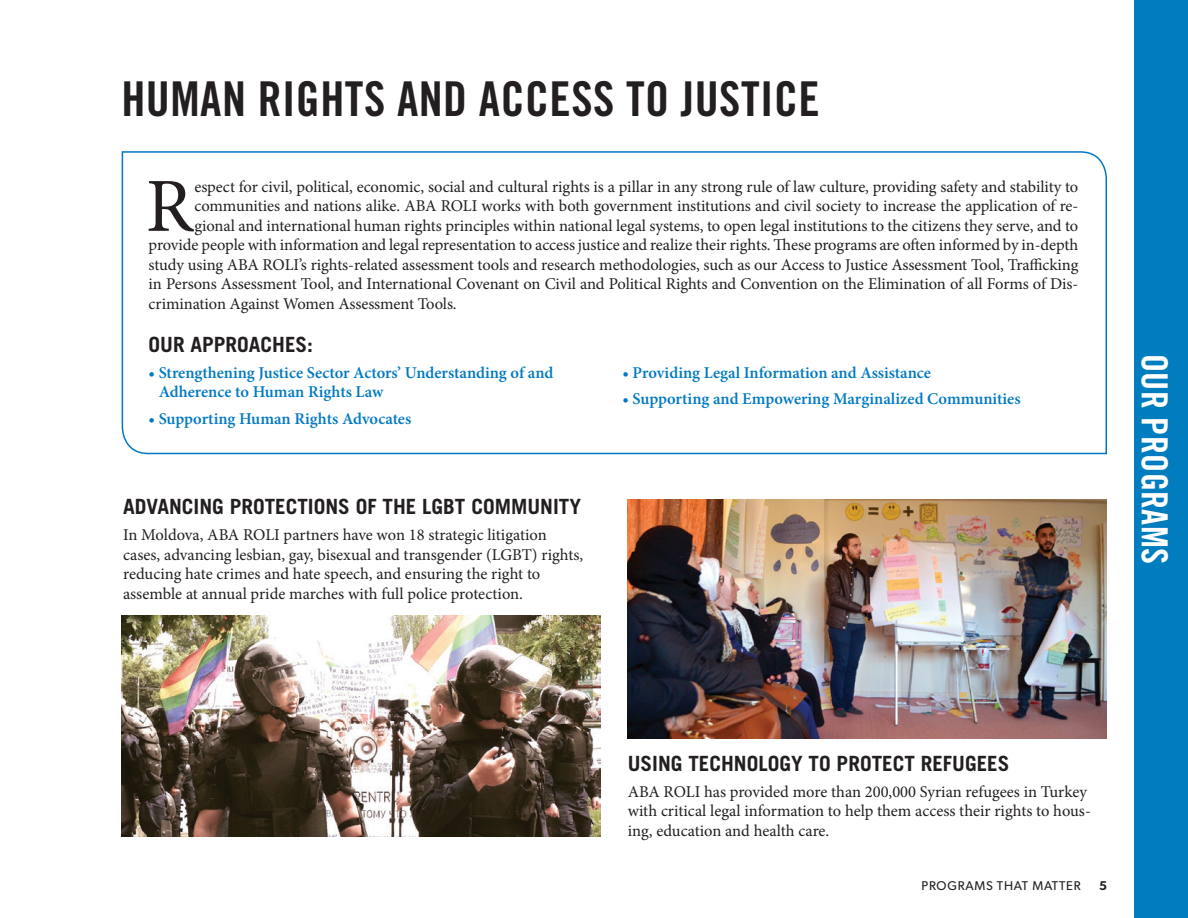
<style>
.page{position:relative;width:1188px;height:918px;background:#fff}
.page>*{position:absolute;margin:0;border:0;box-sizing:border-box;transform-origin:0 0}
.Body{font:76.5px "Minion Pro";color:#231f20}
.Main_Section_Head{font:48px "Trade Gothic LT Std Bd Cn 20";letter-spacing:.01em;color:#231f20}
.Main_Section_Head-2{font:36px "Trade Gothic LT Std Bd Cn 20";letter-spacing:.01em;color:#fff}
.Subhead{font:700 21px "Trade Gothic LT Std";color:#231f20}
.Body-2{font:16.5px/19.5px "Minion Pro";letter-spacing:-.005em;color:#231f20}
.Body-3{font:600 16.5px/19.5px "Minion Pro";color:#0079c2}
.t1{font:12.75px "Gibson";letter-spacing:.06em;color:#231f20}
.t2{font:600 12.75px "Gibson";color:#231f20}
</style>
<div class="page">
<svg style="left:121px;top:151px;width:986px;height:304px"></svg>
<img style="left:122px;top:616px;width:479px;height:221px">
<img style="left:628px;top:499px;width:479px;height:240px">
<div style="left:1134px;top:0;width:54px;height:918px;background:#007dbf"></div>
<p class="Main_Section_Head" style="left:122px;top:69px;width:700px">HUMAN RIGHTS AND ACCESS TO JUSTICE</p>
<p class="Body" style="left:146px;top:155px;width:49px">R</p>
<p class="Body-2" style="left:194px;top:177px;width:885px">espect for civil, political, economic, social and cultural rights is a pillar in any strong rule of law culture, providing safety and stability to</p>
<p class="Body-2" style="left:194px;top:196px;width:885px">communities and nations alike. ABA ROLI works with both government institutions and civil society to increase the application of re-</p>
<p class="Body-2" style="left:194px;top:216px;width:885px">gional and international human rights principles within national legal systems, to open legal institutions to the citizens they serve, and to</p>
<p class="Body-2" style="left:149px;top:235px;width:931px">provide people with information and legal representation to access justice and realize their rights. These programs are often informed by in-depth</p>
<p class="Body-2" style="left:149px;top:255px;width:931px">study using ABA ROLI’s rights-related assessment tools and research methodologies, such as our Access to Justice Assessment Tool, Trafficking</p>
<p class="Body-2" style="left:149px;top:274px;width:931px">in Persons Assessment Tool, and International Covenant on Civil and Political Rights and Convention on the Elimination of all Forms of Dis-</p>
<p class="Body-2" style="left:149px;top:294px;width:308px">crimination Against Women Assessment Tools.</p>
<p class="Subhead" style="left:148px;top:331px;width:166px">OUR APPROACHES:</p>
<p class="Body-3" style="left:159px;top:363px;width:396px;text-indent:-10px">• Strengthening Justice Sector Actors’ Understanding of and<br>Adherence to Human Rights Law</p>
<p class="Body-3" style="left:148px;top:408px;width:264px">• Supporting Human Rights Advocates</p>
<p class="Subhead" style="left:123px;top:494px;width:459px">ADVANCING PROTECTIONS OF THE LGBT COMMUNITY</p>
<p class="Body-2" style="left:123px;top:525px;width:462px">In Moldova, ABA ROLI partners have won 18 strategic litigation cases, advancing lesbian, gay, bisexual and transgender (LGBT) rights, reducing hate crimes and hate speech, and ensuring the right to assemble at annual pride marches with full police protection.</p>
<p class="Body-3" style="left:622px;top:363px;width:310px">• Providing Legal Information and Assistance</p>
<p class="Body-3" style="left:622px;top:389px;width:400px">• Supporting and Empowering Marginalized Communities</p>
<p class="Main_Section_Head-2" style="left:1176px;top:354px;width:211px;rotate:90deg">OUR PROGRAMS</p>
<p class="Subhead" style="left:628px;top:750px;width:383px">USING TECHNOLOGY TO PROTECT REFUGEES</p>
<p class="Body-2" style="left:628px;top:782px;width:465px">ABA ROLI has provided more than 200,000 Syrian refugees in Turkey with critical legal information to help them access their rights to hous&shy;ing, education and health care.</p>
<p class="t1" style="left:921px;top:878px;width:161px">PROGRAMS THAT MATTER</p>
<p class="t2" style="left:1099px;top:878px;width:9px">5</p>
</div>
